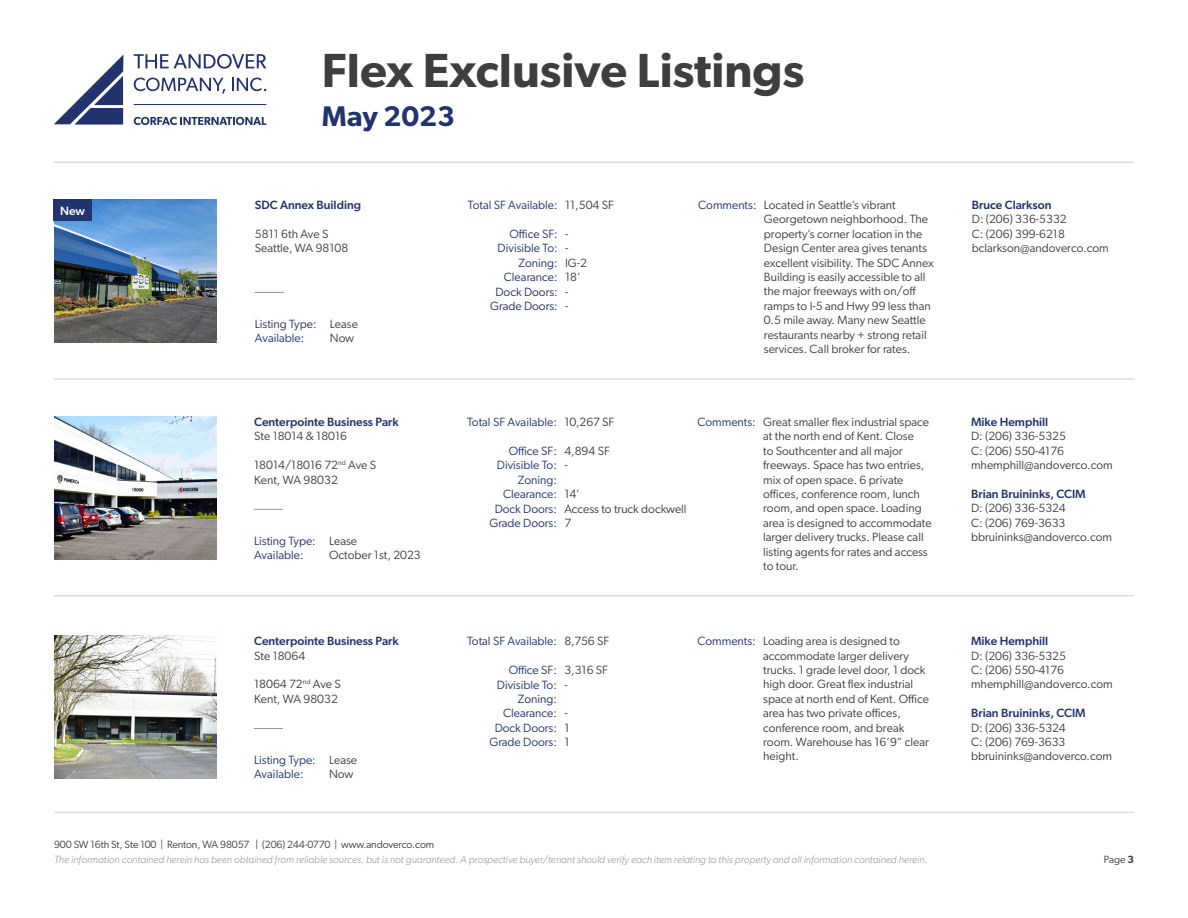
<style>
.page{position:relative;width:1188px;height:918px;background:#fff}
.page>*{position:absolute;margin:0;border:0;box-sizing:border-box;transform-origin:0 0}
.t1{font:600 48px "Gibson";color:#3e3e3f}
.t2{font:600 28.5px "Gibson";color:#22346e}
.t3{font:12px/14.4px "Gibson";color:#3e3e3f}
.t4{font:12px "Gibson";color:#22346e}
.t5{font:500 12px "Gibson";color:#22346e}
.t6{font:500 12px "Gibson";color:#fff}
.t7{font:italic 300 10.5px "Gibson";color:#939598}
.t8{font:10.5px "Gibson";letter-spacing:-.01em;color:#3e3e3f}
.s1{font-weight:600}
</style>
<div class="page">
<svg style="left:54px;top:55px;width:69px;height:70px"></svg>
<svg style="left:134px;top:54px;width:132px;height:15px"></svg>
<hr style="left:134px;top:104px;width:132px;height:1px;background:#22336d">
<svg style="left:134px;top:117px;width:132px;height:8px"></svg>
<svg style="left:134px;top:78px;width:91px;height:16px"></svg>
<svg style="left:232px;top:78px;width:34px;height:13px"></svg>
<hr style="left:54px;top:162px;width:1080px;height:1px;background:#dcdddf">
<hr style="left:54px;top:378px;width:1080px;height:2px;background:#dcdddf">
<hr style="left:54px;top:812px;width:1080px;height:1px;background:#dcdddf">
<hr style="left:54px;top:595px;width:1080px;height:1px;background:#dcdddf">
<img style="left:54px;top:417px;width:162px;height:142px">
<svg style="left:254px;top:509px;width:29px;height:1px"></svg>
<img style="left:54px;top:636px;width:162px;height:142px">
<svg style="left:254px;top:728px;width:29px;height:1px"></svg>
<img style="left:55px;top:200px;width:162px;height:142px">
<svg style="left:255px;top:292px;width:29px;height:1px"></svg>
<div style="left:53px;top:199px;width:39px;height:22px;background:#22346e"></div>
<p class="t6" style="left:60px;top:204px;width:26px">New</p>
<h1 class="t1" style="left:322px;top:42px;width:484px">Flex Exclusive Listings</h1>
<h2 class="t2" style="left:322px;top:100px;width:135px">May 2023</h2>
<p class="t5" style="left:255px;top:198px;width:108px">SDC Annex Building</p>
<p class="t3" style="left:255px;top:226px;width:75px">5811 6th Ave S</p>
<p class="t3" style="left:255px;top:241px;width:95px">Seattle, WA 98108</p>
<p class="t4" style="left:255px;top:316px;width:63px">Listing Type:</p>
<p class="t4" style="left:255px;top:331px;width:51px">Available:</p>
<p class="t3" style="left:330px;top:316px;width:30px">Lease</p>
<p class="t3" style="left:330px;top:331px;width:26px">Now</p>
<p class="t5" style="left:254px;top:415px;width:146px">Centerpointe Business Park</p>
<p class="t3" style="left:254px;top:429px;width:94px">Ste 18014 &amp; 18016</p>
<p class="t3" style="left:254px;top:458px;width:123px">18014/18016 72<sup>nd</sup> Ave S</p>
<p class="t3" style="left:254px;top:472px;width:85px">Kent, WA 98032</p>
<p class="t4" style="left:254px;top:533px;width:63px">Listing Type:</p>
<p class="t4" style="left:254px;top:548px;width:51px">Available:</p>
<p class="t3" style="left:329px;top:533px;width:30px">Lease</p>
<p class="t3" style="left:329px;top:548px;width:93px">October 1st, 2023</p>
<p class="t5" style="left:254px;top:634px;width:146px">Centerpointe Business Park</p>
<p class="t3" style="left:254px;top:648px;width:53px">Ste 18064</p>
<p class="t3" style="left:254px;top:677px;width:88px">18064 72<sup>nd</sup> Ave S</p>
<p class="t3" style="left:254px;top:691px;width:85px">Kent, WA 98032</p>
<p class="t4" style="left:254px;top:753px;width:63px">Listing Type:</p>
<p class="t4" style="left:254px;top:767px;width:51px">Available:</p>
<p class="t3" style="left:329px;top:752px;width:30px">Lease</p>
<p class="t3" style="left:329px;top:767px;width:26px">Now</p>
<p class="t4" style="left:468px;top:198px;width:91px">Total SF Available:</p>
<p class="t4" style="left:509px;top:227px;width:50px">Office SF:</p>
<p class="t4" style="left:498px;top:241px;width:62px">Divisible To:</p>
<p class="t4" style="left:519px;top:256px;width:41px">Zoning:</p>
<p class="t4" style="left:504px;top:270px;width:55px">Clearance:</p>
<p class="t4" style="left:495px;top:284px;width:64px">Dock Doors:</p>
<p class="t4" style="left:490px;top:299px;width:69px">Grade Doors:</p>
<p class="t3" style="left:565px;top:198px;width:50px">11,504 SF</p>
<p class="t3" style="left:565px;top:227px;width:5px">-</p>
<p class="t3" style="left:565px;top:241px;width:5px">-</p>
<p class="t3" style="left:565px;top:255px;width:23px">IG-2</p>
<p class="t3" style="left:565px;top:270px;width:17px">18’</p>
<p class="t3" style="left:565px;top:284px;width:5px">-</p>
<p class="t3" style="left:565px;top:299px;width:5px">-</p>
<p class="t4" style="left:698px;top:198px;width:60px">Comments:</p>
<p class="t3" style="left:764px;top:197px;width:171px">Located in Seattle’s vibrant<br>Georgetown neighborhood. The property’s corner location in the<br>Design Center area gives tenants excellent visibility. The SDC Annex<br>Building is easily accessible to all the major freeways with on/off ramps to I-5 and Hwy 99 less than<br>0.5 mile away. Many new Seattle restaurants nearby + strong retail services. Call broker for rates.</p>
<p class="t5" style="left:972px;top:198px;width:81px">Bruce Clarkson</p>
<p class="t3" style="left:972px;top:212px;width:96px">D: (206) 336-5332</p>
<p class="t3" style="left:972px;top:226px;width:95px">C: (206) 399-6218</p>
<p class="t3" style="left:972px;top:241px;width:138px">bclarkson@andoverco.com</p>
<p class="t4" style="left:467px;top:415px;width:91px">Total SF Available:</p>
<p class="t4" style="left:509px;top:444px;width:50px">Office SF:</p>
<p class="t4" style="left:497px;top:458px;width:62px">Divisible To:</p>
<p class="t4" style="left:518px;top:472px;width:41px">Zoning:</p>
<p class="t4" style="left:503px;top:487px;width:55px">Clearance:</p>
<p class="t4" style="left:495px;top:501px;width:64px">Dock Doors:</p>
<p class="t4" style="left:489px;top:516px;width:69px">Grade Doors:</p>
<p class="t3" style="left:564px;top:415px;width:52px">10,267 SF</p>
<p class="t3" style="left:564px;top:443px;width:47px">4,894 SF</p>
<p class="t3" style="left:564px;top:458px;width:5px">-</p>
<p class="t3" style="left:564px;top:487px;width:17px">14’</p>
<p class="t3" style="left:564px;top:501px;width:124px">Access to truck dockwell</p>
<p class="t3" style="left:564px;top:515px;width:8px">7</p>
<p class="t4" style="left:698px;top:415px;width:60px">Comments:</p>
<p class="t3" style="left:763px;top:414px;width:170px">Great smaller flex industrial space at the north end of Kent. Close<br>to Southcenter and all major freeways. Space has two entries, mix of open space. 6 private offices, conference room, lunch room, and open space. Loading area is designed to accommodate larger delivery trucks. Please call listing agents for rates and access to tour.</p>
<p class="t5" style="left:971px;top:415px;width:79px">Mike Hemphill</p>
<p class="t3" style="left:971px;top:429px;width:96px">D: (206) 336-5325</p>
<p class="t3" style="left:971px;top:443px;width:94px">C: (206) 550-4176</p>
<p class="t3" style="left:971px;top:458px;width:143px">mhemphill@andoverco.com</p>
<p class="t5" style="left:971px;top:487px;width:116px">Brian Bruininks, CCIM</p>
<p class="t3" style="left:971px;top:501px;width:96px">D: (206) 336-5324</p>
<p class="t3" style="left:971px;top:515px;width:96px">C: (206) 769-3633</p>
<p class="t3" style="left:971px;top:530px;width:143px">bbruininks@andoverco.com</p>
<p class="t4" style="left:467px;top:634px;width:91px">Total SF Available:</p>
<p class="t4" style="left:509px;top:663px;width:50px">Office SF:</p>
<p class="t4" style="left:497px;top:677px;width:62px">Divisible To:</p>
<p class="t4" style="left:518px;top:692px;width:41px">Zoning:</p>
<p class="t4" style="left:503px;top:706px;width:55px">Clearance:</p>
<p class="t4" style="left:495px;top:720px;width:64px">Dock Doors:</p>
<p class="t4" style="left:489px;top:735px;width:69px">Grade Doors:</p>
<p class="t3" style="left:564px;top:634px;width:46px">8,756 SF</p>
<p class="t3" style="left:564px;top:663px;width:45px">3,316 SF</p>
<p class="t3" style="left:564px;top:677px;width:5px">-</p>
<p class="t3" style="left:564px;top:706px;width:5px">-</p>
<p class="t3" style="left:564px;top:720px;width:7px">1</p>
<p class="t3" style="left:564px;top:735px;width:7px">1</p>
<p class="t4" style="left:698px;top:634px;width:60px">Comments:</p>
<p class="t3" style="left:763px;top:634px;width:167px">Loading area is designed to accommodate larger delivery trucks. 1 grade level door, 1 dock high door. Great flex industrial space at north end of Kent. Office area has two private offices, conference room, and break room. Warehouse has 16’9” clear height.</p>
<p class="t5" style="left:971px;top:634px;width:79px">Mike Hemphill</p>
<p class="t3" style="left:971px;top:648px;width:96px">D: (206) 336-5325</p>
<p class="t3" style="left:971px;top:662px;width:94px">C: (206) 550-4176</p>
<p class="t3" style="left:971px;top:677px;width:143px">mhemphill@andoverco.com</p>
<p class="t5" style="left:971px;top:706px;width:116px">Brian Bruininks, CCIM</p>
<p class="t3" style="left:971px;top:720px;width:96px">D: (206) 336-5324</p>
<p class="t3" style="left:971px;top:734px;width:96px">C: (206) 769-3633</p>
<p class="t3" style="left:971px;top:749px;width:143px">bbruininks@andoverco.com</p>
<p class="t8" style="left:54px;top:838px;width:382px">900 SW 16th St, Ste 100 | Renton, WA 98057 | (206) 244-0770 | www.andoverco.com</p>
<p class="t7" style="left:54px;top:853px;width:875px">The information contained herein has been obtained from reliable sources, but is not guaranteed. A prospective buyer/tenant should verify each item relating to this property and all information contained herein.</p>
<p class="t8" style="left:1104px;top:853px;width:32px">Page <span class="s1">3</span></p>
</div>
